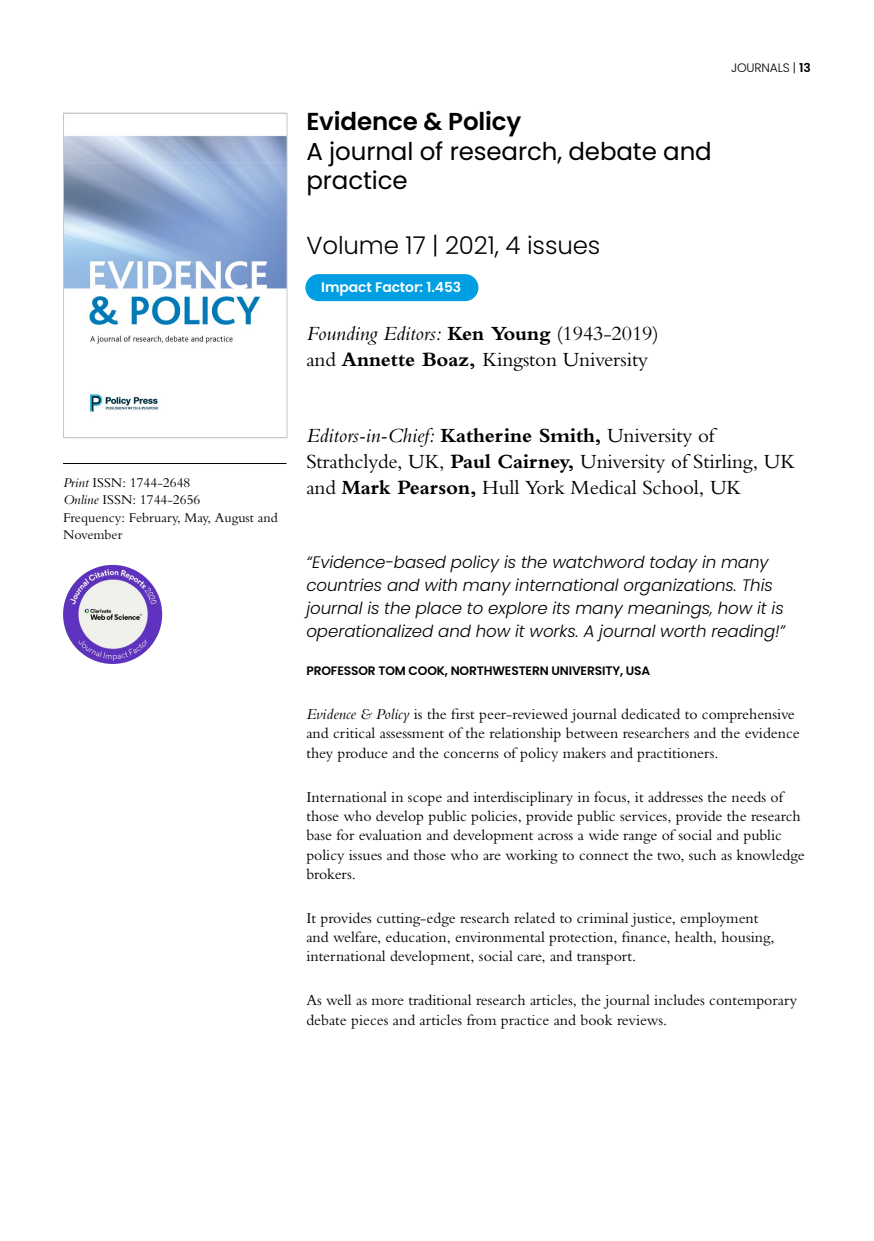
<style>
.page{position:relative;width:874px;height:1241px;background:#fff}
.page>*{position:absolute;margin:0;border:0;box-sizing:border-box;transform-origin:0 0}
.t1{font:24.5px/29.8px "Poppins";letter-spacing:-.005em;color:#000}
.t2{font:300 24.5px "Poppins";letter-spacing:-.005em;color:#000}
.t3{font:600 24.5px "Poppins";letter-spacing:-.005em;color:#000}
.t4{font:21px/26.2px "Bembo MT Pro";letter-spacing:-.005em;color:#000}
.t5{font:italic 300 16.62px/22.8px "Poppins";letter-spacing:-.005em;color:#000}
.t6{font:15.75px/19.2px "Bembo MT Pro";color:#000}
.t7{font:14px/17.5px "Bembo MT Pro";color:#000}
.t8{font:600 13.83px "Poppins";letter-spacing:-.005em;color:#fff}
.t9{font:600 12.25px "Poppins";letter-spacing:-.01em;color:#000}
.t10{font:300 12.25px "Poppins";letter-spacing:-.01em;color:#000}
.s1{font-style:italic}
.s2{font-weight:700}
.s3{font-weight:600}
</style>
<div class="page">
<img style="left:65px;top:135px;width:220px;height:278px">
<div style="left:63px;top:113px;width:224px;height:325px;border:1px solid #c6c6c6"></div>
<hr style="left:63px;top:463px;width:223px;height:1px;background:#000">
<div style="left:305px;top:274px;width:173px;height:27px;background:#009fe3;border-radius:14px"></div>
<img style="left:63px;top:565px;width:99px;height:99px;border-radius:50px">
<p class="t7" style="left:63px;top:473px;width:216px"><span class="s1">Print</span> ISSN: 1744-2648<br><span class="s1">Online</span> ISSN: 1744-2656<br>Frequency: February, May, August and<br>November</p>
<h1 class="t3" style="left:306px;top:107px;width:216px">Evidence &amp; Policy</h1>
<h1 class="t1" style="left:306px;top:136px;width:407px">A journal of research, debate and practice</h1>
<h1 class="t2" style="left:306px;top:231px;width:295px">Volume 17 | 2021, 4 issues</h1>
<p class="t8" style="left:321px;top:279px;width:141px">Impact Factor: 1.453</p>
<h2 class="t4" style="left:306px;top:319px;width:354px"><span class="s1">Founding Editors:</span> <span class="s2">Ken Young</span> (1943-2019) and <span class="s2">Annette Boaz,</span> Kingston University</h2>
<p class="t10" style="left:730px;top:60px;width:81px">JOURNALS | <span class="s3">13</span></p>
<h2 class="t4" style="left:306px;top:421px;width:490px"><span class="s1">Editors-in-Chief:</span> <span class="s2">Katherine Smith,</span> University of<br>Strathclyde, UK, <span class="s2">Paul Cairney,</span> University of Stirling, UK and <span class="s2">Mark Pearson,</span> Hull York Medical School, UK</h2>
<p class="t5" style="left:306px;top:551px;width:480px">“Evidence-based policy is the watchword today in many countries and with many international organizations. This journal is the place to explore its many meanings, how it is operationalized and how it works. A journal worth reading!”</p>
<p class="t9" style="left:306px;top:663px;width:345px">PROFESSOR TOM COOK, NORTHWESTERN UNIVERSITY, USA</p>
<p class="t6" style="left:306px;top:704px;width:494px"><span class="s1">Evidence &amp; Policy</span> is the first peer-reviewed journal dedicated to comprehensive and critical assessment of the relationship between researchers and the evidence they produce and the concerns of policy makers and practitioners.</p>
<p class="t6" style="left:306px;top:786px;width:499px">International in scope and interdisciplinary in focus, it addresses the needs of those who develop public policies, provide public services, provide the research base for evaluation and development across a wide range of social and public policy issues and those who are working to connect the two, such as knowledge brokers.</p>
<p class="t6" style="left:306px;top:907px;width:469px">It provides cutting-edge research related to criminal justice, employment and welfare, education, environmental protection, finance, health, housing, international development, social care, and transport.</p>
<p class="t6" style="left:306px;top:990px;width:492px">As well as more traditional research articles, the journal includes contemporary debate pieces and articles from practice and book reviews.</p>
</div>
